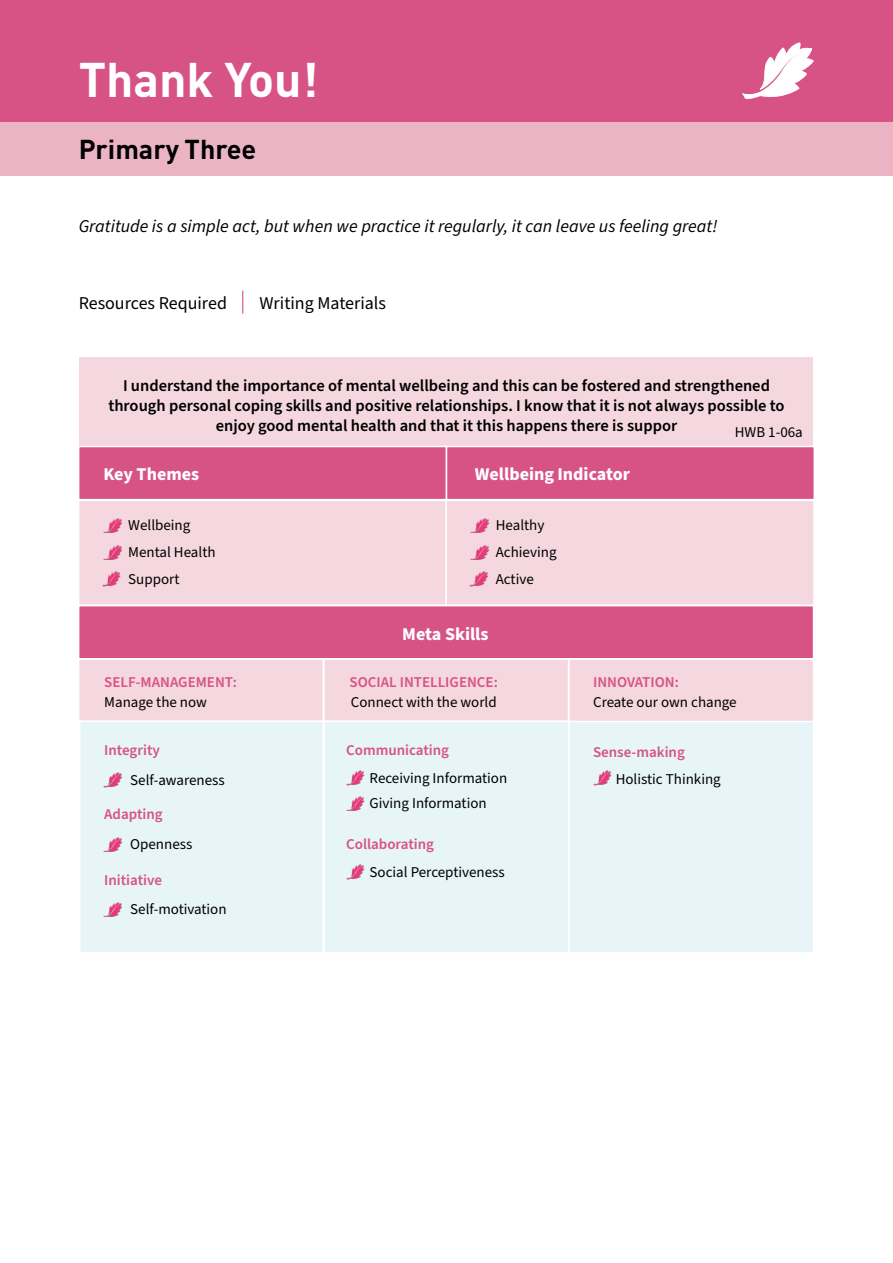
<style>
.page{position:relative;width:893px;height:1263px;background:#fff}
.page>*{position:absolute;margin:0;border:0;box-sizing:border-box;transform-origin:0 0}
.t1{font:700 48px "DIN";color:#fff}
.t2{font:700 27px "DIN";color:#000}
.t3{font:italic 18px "Source Sans Pro";color:#000}
.t4{font:700 18px "Source Sans Pro";color:#fff}
.t5{font:18px "Source Sans Pro";color:#000}
.t6{font:600 16.5px/19.8px "Source Sans Pro";color:#000;text-align:center}
.t7{font:15px/27px "Source Sans Pro";color:#000}
.t8{font:600 15px "Source Sans Pro";color:#d75385}
</style>
<div class="page">
<div style="left:0;top:0;width:893px;height:176px;background:#d75385"></div>
<div style="left:0;top:123px;width:893px;height:53px;background:#ebb4c4"></div>
<div style="left:80px;top:357px;width:733px;height:89px;background:#f4d7df"></div>
<div style="left:78px;top:500px;width:369px;height:106px;background:#f4d7df;border:2px solid #fff"></div>
<div style="left:78px;top:658px;width:246px;height:64px;background:#f4d7df;border:2px solid #fff"></div>
<div style="left:79px;top:720px;width:245px;height:234px;background:#e7f5f8;border:2px solid #fff"></div>
<div style="left:568px;top:720px;width:246px;height:234px;background:#e7f5f8;border:2px solid #fff"></div>
<div style="left:323px;top:658px;width:246px;height:64px;background:#f4d7df;border:2px solid #fff"></div>
<div style="left:568px;top:658px;width:246px;height:64px;background:#f4d7df;border:2px solid #fff"></div>
<div style="left:445px;top:500px;width:370px;height:106px;background:#f4d7df;border:2px solid #fff"></div>
<div style="left:78px;top:446px;width:369px;height:54px;background:#d75385;border:2px solid #fff"></div>
<div style="left:78px;top:605px;width:736px;height:54px;background:#d75385;border:2px solid #fff"></div>
<div style="left:446px;top:446px;width:369px;height:54px;background:#d75385;border:2px solid #fff"></div>
<svg style="left:242px;top:291px;width:1px;height:23px"></svg>
<img style="left:104px;top:518px;width:18px;height:14px">
<img style="left:471px;top:518px;width:18px;height:14px">
<img style="left:103px;top:546px;width:19px;height:14px">
<img style="left:471px;top:546px;width:18px;height:14px">
<img style="left:102px;top:572px;width:18px;height:14px">
<img style="left:470px;top:572px;width:18px;height:14px">
<img style="left:103px;top:773px;width:19px;height:14px">
<img style="left:104px;top:837px;width:18px;height:14px">
<img style="left:103px;top:902px;width:19px;height:15px">
<div style="left:323px;top:720px;width:247px;height:234px;background:#e7f5f8;border:2px solid #fff"></div>
<img style="left:346px;top:771px;width:18px;height:14px">
<img style="left:346px;top:865px;width:18px;height:14px">
<img style="left:347px;top:796px;width:17px;height:14px">
<svg style="left:740px;top:42px;width:74px;height:57px"></svg>
<img style="left:593px;top:771px;width:18px;height:14px">
<h1 class="t1" style="left:79px;top:62px;width:241px">Thank You!</h1>
<h2 class="t2" style="left:79px;top:139px;width:179px">Primary Three</h2>
<p class="t3" style="left:79px;top:219px;width:640px">Gratitude is a simple act, but when we practice it regularly, it can leave us feeling great!</p>
<p class="t5" style="left:79px;top:296px;width:150px">Resources Required</p>
<p class="t5" style="left:259px;top:296px;width:128px">Writing Materials</p>
<p class="t6" style="left:108px;top:377px;width:678px">I understand the importance of mental wellbeing and this can be fostered and strengthened through personal coping skills and positive relationships. I know that it is not always possible to enjoy good mental health and that it this happens there is suppor</p>
<p class="t4" style="left:103px;top:467px;width:97px">Key Themes</p>
<p class="t4" style="left:475px;top:467px;width:157px">Wellbeing Indicator</p>
<p class="t7" style="left:128px;top:513px;width:89px">Wellbeing<br>Mental Health<br>Support</p>
<p class="t7" style="left:735px;top:420px;width:69px">HWB 1-06a</p>
<p class="t7" style="left:496px;top:513px;width:62px">Healthy<br>Achieving<br>Active</p>
<p class="t8" style="left:104px;top:676px;width:134px">SELF-MANAGEMENT:</p>
<p class="t7" style="left:104px;top:689px;width:104px">Manage the now</p>
<p class="t8" style="left:104px;top:744px;width:57px">Integrity</p>
<p class="t7" style="left:130px;top:767px;width:96px">Self-awareness</p>
<p class="t8" style="left:104px;top:809px;width:60px">Adapting</p>
<p class="t7" style="left:130px;top:832px;width:64px">Openness</p>
<p class="t8" style="left:104px;top:874px;width:59px">Initiative</p>
<p class="t7" style="left:130px;top:897px;width:98px">Self-motivation</p>
<p class="t4" style="left:402px;top:627px;width:88px">Meta Skills</p>
<p class="t8" style="left:350px;top:676px;width:150px">SOCIAL INTELLIGENCE:</p>
<p class="t7" style="left:351px;top:689px;width:147px">Connect with the world</p>
<p class="t8" style="left:346px;top:744px;width:104px">Communicating</p>
<p class="t7" style="left:370px;top:765px;width:139px">Receiving Information</p>
<p class="t7" style="left:370px;top:791px;width:119px">Giving Information</p>
<p class="t8" style="left:346px;top:838px;width:89px">Collaborating</p>
<p class="t7" style="left:370px;top:859px;width:137px">Social Perceptiveness</p>
<p class="t8" style="left:593px;top:676px;width:87px">INNOVATION:</p>
<p class="t7" style="left:593px;top:689px;width:145px">Create our own change</p>
<p class="t8" style="left:593px;top:746px;width:93px">Sense-making</p>
<p class="t7" style="left:616px;top:767px;width:107px">Holistic Thinking</p>
</div>
